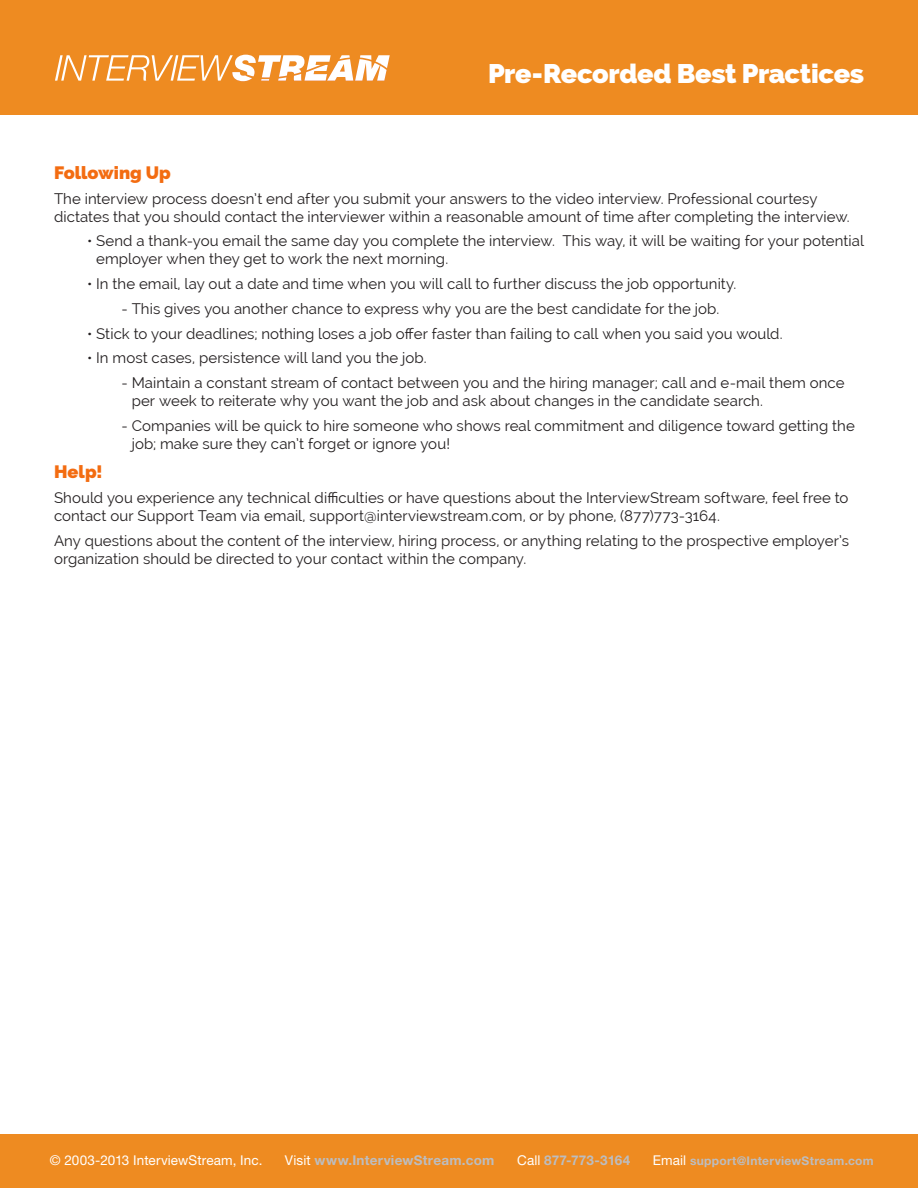
<style>
.page{position:relative;width:918px;height:1188px;background:#fff}
.page>*{position:absolute;margin:0;border:0;box-sizing:border-box;transform-origin:0 0}
.t1{font:800 27px "Raleway";letter-spacing:-.015em;color:#fff}
.t2{font:800 18px "Raleway";color:#f36c11}
.t3{font:15px/18px "Raleway";letter-spacing:.005em;color:#231f20}
.t4{font:700 13.5px "Helvetica Neue";letter-spacing:.02em;color:#bcbdc0}
.t5{font:13.5px "Helvetica Neue";letter-spacing:.005em;color:#fff}
.t6{font:700 12px "Helvetica Neue";letter-spacing:.025em;color:#bcbdc0}
.s1{font-weight:400;color:#fff}
.s2{font-weight:400;font-size:13.5px;color:#fff}
</style>
<div class="page">
<div style="left:0;top:1134px;width:918px;height:54px;background:#ee8b21"></div>
<div style="left:0;top:0;width:918px;height:114px;background:#ee8b21"></div>
<svg style="left:55px;top:55px;width:335px;height:26px"></svg>
<p class="t1" style="left:488px;top:57px;width:377px">Pre-Recorded Best Practices</p>
<p class="t2" style="left:54px;top:162px;width:118px">Following Up</p>
<p class="t3" style="left:54px;top:189px;width:797px">The interview process doesn’t end after you submit your answers to the video interview. Professional courtesy dictates that you should contact the interviewer within a reasonable amount of time after completing the interview.</p>
<p class="t3" style="left:96px;top:232px;width:769px;text-indent:-9px">• Send a thank-you email the same day you complete the interview. This way, it will be waiting for your potential employer when they get to work the next morning.</p>
<p class="t3" style="left:87px;top:275px;width:651px">• In the email, lay out a date and time when you will call to further discuss the job opportunity.</p>
<p class="t3" style="left:122px;top:300px;width:599px">- This gives you another chance to express why you are the best candidate for the job.</p>
<p class="t3" style="left:87px;top:324px;width:697px">• Stick to your deadlines; nothing loses a job offer faster than failing to call when you said you would.</p>
<p class="t3" style="left:87px;top:349px;width:341px">• In most cases, persistence will land you the job.</p>
<p class="t3" style="left:132px;top:374px;width:714px;text-indent:-10px">- Maintain a constant stream of contact between you and the hiring manager; call and e-mail them once per week to reiterate why you want the job and ask about changes in the candidate search.</p>
<p class="t3" style="left:132px;top:417px;width:725px;text-indent:-10px">- Companies will be quick to hire someone who shows real commitment and diligence toward getting the job; make sure they can’t forget or ignore you!</p>
<p class="t2" style="left:54px;top:461px;width:50px">Help!</p>
<p class="t3" style="left:54px;top:489px;width:796px">Should you experience any technical difficulties or have questions about the InterviewStream software, feel free to contact our Support Team via email, support@interviewstream.com, or by phone, (877)773-3164.</p>
<p class="t3" style="left:54px;top:531px;width:797px">Any questions about the content of the interview, hiring process, or anything relating to the prospective employer’s organization should be directed to your contact within the company.</p>
<p class="t5" style="left:50px;top:1152px;width:214px">© 2003-2013 InterviewStream, Inc.</p>
<p class="t4" style="left:285px;top:1152px;width:211px"><span class="s1">Visit</span> www.InterviewStream.com</p>
<p class="t4" style="left:517px;top:1152px;width:115px"><span class="s1">Call</span> 877-773-3164</p>
<p class="t6" style="left:653px;top:1153px;width:222px"><span class="s2">Email</span> support@InterviewStream.com</p>
</div>
